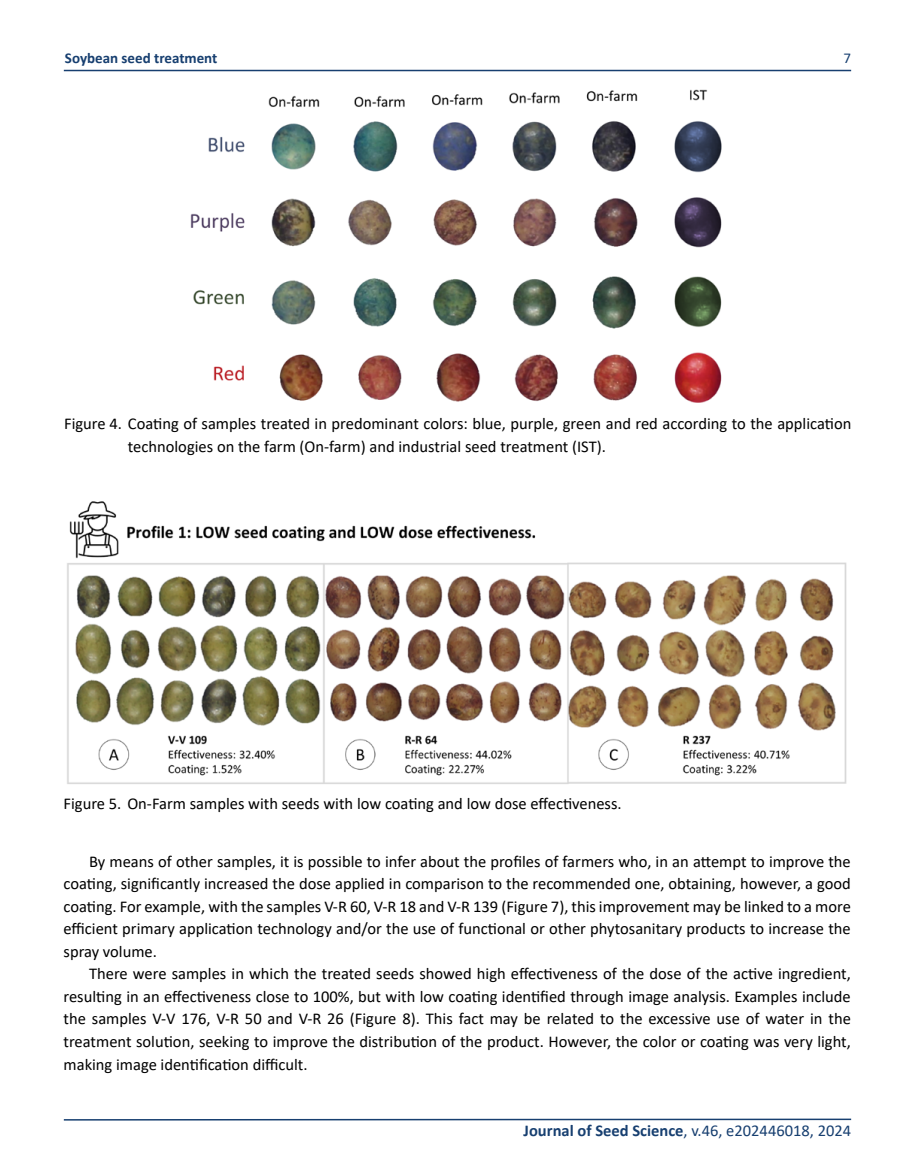
<style>
.page{position:relative;width:915px;height:1170px;background:#fff}
.page>*{position:absolute;margin:0;border:0;box-sizing:border-box;transform-origin:0 0}
.t1{font:16.5px/22.5px "Calibri";color:#000;text-align:justify}
.t2{font:16.5px "Calibri";color:#173f70}
.t3{font:700 15px "Calibri";color:#173f70}
.t4{font:15px "Calibri";color:#173f70}
.s1{font-weight:700}
</style>
<div class="page">
<svg style="left:63px;top:1118px;width:789px;height:3px;background:#8a9eb7"></svg>
<hr style="left:64px;top:70px;width:786px;height:1px;background:#173f70">
<img style="left:190px;top:89px;width:532px;height:314px">
<img style="left:67px;top:501px;width:780px;height:283px">
<p class="t3" style="left:65px;top:48px;width:154px">Soybean seed treatment</p>
<p class="t4" style="left:843px;top:47px;width:9px">7</p>
<p class="t1" style="left:128px;top:412px;width:724px;text-indent:-64px">Figure 4. Coating of samples treated in predominant colors: blue, purple, green and red according to the application technologies on the farm (On-farm) and industrial seed treatment (IST).</p>
<p class="t1" style="left:63px;top:791px;width:559px">Figure 5. On-Farm samples with seeds with low coating and low dose effectiveness.</p>
<p class="t1" style="left:64px;top:849px;width:788px;text-indent:26px">By means of other samples, it is possible to infer about the profiles of farmers who, in an attempt to improve the coating, significantly increased the dose applied in comparison to the recommended one, obtaining, however, a good coating. For example, with the samples V-R 60, V-R 18 and V-R 139 (Figure 7), this improvement may be linked to a more efficient primary application technology and/or the use of functional or other phytosanitary products to increase the spray volume.</p>
<p class="t1" style="left:64px;top:962px;width:788px;text-indent:26px">There were samples in which the treated seeds showed high effectiveness of the dose of the active ingredient, resulting in an effectiveness close to 100%, but with low coating identified through image analysis. Examples include the samples V-V 176, V-R 50 and V-R 26 (Figure 8). This fact may be related to the excessive use of water in the treatment solution, seeking to improve the distribution of the product. However, the color or coating was very light, making image identification difficult.</p>
<p class="t2" style="left:523px;top:1118px;width:329px"><span class="s1">Journal of Seed Science</span>, v.46, e202446018, 2024</p>
</div>
